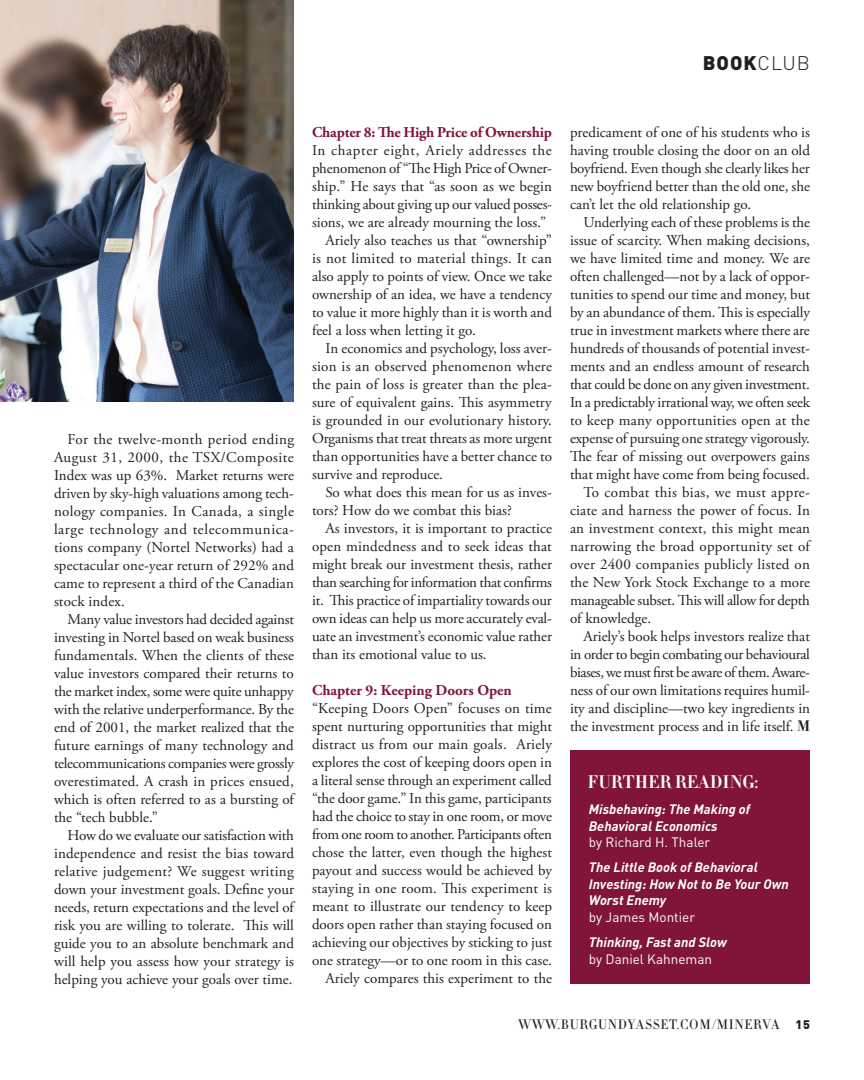
<style>
.page{position:relative;width:864px;height:1080px;background:#fff}
.page>*{position:absolute;margin:0;border:0;box-sizing:border-box;transform-origin:0 0}
.t1{font:900 19.5px "DIN";color:#231f20}
.t2{font:18px "Didot HTF B11 Bold";color:#fff}
.Body_Copy{font:15px/18px "Adobe Garamond Pro";color:#231f20;text-align:justify}
.Body_Copy-2{font:700 15px "Adobe Garamond Pro";letter-spacing:-.01em;color:#801539}
.t3{font:italic 700 13.5px/16.5px "DINOT";color:#fff}
.t4{font:13.5px "Didot HTF L06 Light";letter-spacing:.05em;color:#231f20}
.s1{font-weight:300}
.s2{font-family:"Didot HTF B06 Bold"}
.s3{font-weight:400;font-style:normal}
.s4{font-family:"DIN";font-weight:900;font-size:12.3px}
</style>
<div class="page">
<div style="left:570px;top:751px;width:240px;height:233px;background:#801539"></div>
<img style="left:0;top:0;width:294px;height:402px">
<p class="t1" style="left:703px;top:50px;width:109px">BOOK<span class="s1">CLUB</span></p>
<p class="Body_Copy" style="left:54px;top:430px;width:242px;text-indent:14px">For the twelve-month period ending August 31, 2000, the TSX/Composite Index was up 63%. Market returns were driven by sky-high valuations among tech&shy;nology companies. In Canada, a single large technology and telecommunica&shy;tions company (Nortel Networks) had a spectacular one-year return of 292% and came to represent a third of the Canadian stock index.</p>
<p class="Body_Copy" style="left:54px;top:610px;width:242px;text-indent:14px">Many value investors had decided against investing in Nortel based on weak business fundamentals. When the clients of these value investors compared their returns to the market index, some were quite unhappy with the relative underperformance. By the end of 2001, the market realized that the future earnings of many technology and telecommunications companies were grossly overestimated. A crash in prices ensued, which is often referred to as a bursting of the “tech bubble.”</p>
<p class="Body_Copy" style="left:54px;top:826px;width:242px;text-indent:14px">How do we evaluate our satisfaction with independence and resist the bias toward relative judgement? We suggest writing down your investment goals. Define your needs, return expectations and the level of risk you are willing to tolerate. This will guide you to an absolute benchmark and will help you assess how your strategy is helping you achieve your goals over time.</p>
<p class="Body_Copy-2" style="left:312px;top:123px;width:242px">Chapter 8: The High Price of Ownership</p>
<p class="Body_Copy" style="left:312px;top:142px;width:242px">In chapter eight, Ariely addresses the phenomenon of “The High Price of Owner&shy;ship.” He says that “as soon as we begin thinking about giving up our valued posses&shy;sions, we are already mourning the loss.”</p>
<p class="Body_Copy" style="left:312px;top:232px;width:242px;text-indent:14px">Ariely also teaches us that “ownership” is not limited to material things. It can also apply to points of view. Once we take ownership of an idea, we have a tendency to value it more highly than it is worth and feel a loss when letting it go.</p>
<p class="Body_Copy" style="left:312px;top:340px;width:242px;text-indent:14px">In economics and psychology, loss aver&shy;sion is an observed phenomenon where the pain of loss is greater than the plea&shy;sure of equivalent gains. This asymmetry is grounded in our evolutionary history.<br>Organisms that treat threats as more urgent than opportunities have a better chance to survive and reproduce.</p>
<p class="Body_Copy" style="left:312px;top:484px;width:242px;text-indent:14px">So what does this mean for us as inves&shy;tors? How do we combat this bias?</p>
<p class="Body_Copy" style="left:312px;top:520px;width:242px;text-indent:14px">As investors, it is important to practice open mindedness and to seek ideas that might break our investment thesis, rather than searching for information that confirms it. This practice of impartiality towards our own ideas can help us more accurately eval&shy;uate an investment’s economic value rather than its emotional value to us.</p>
<p class="Body_Copy-2" style="left:312px;top:681px;width:201px">Chapter 9: Keeping Doors Open</p>
<p class="Body_Copy" style="left:312px;top:700px;width:242px">“Keeping Doors Open” focuses on time spent nurturing opportunities that might distract us from our main goals. Ariely explores the cost of keeping doors open in a literal sense through an experiment called “the door game.” In this game, participants had the choice to stay in one room, or move from one room to another. Participants often chose the latter, even though the highest payout and success would be achieved by staying in one room. This experiment is meant to illustrate our tendency to keep doors open rather than staying focused on achieving our objectives by sticking to just one strategy—or to one room in this case.</p>
<p class="Body_Copy" style="left:326px;top:970px;width:228px">Ariely compares this experiment to the</p>
<p class="Body_Copy" style="left:570px;top:124px;width:242px">predicament of one of his students who is having trouble closing the door on an old boyfriend. Even though she clearly likes her new boyfriend better than the old one, she can’t let the old relationship go.</p>
<p class="Body_Copy" style="left:570px;top:214px;width:242px;text-indent:14px">Underlying each of these problems is the issue of scarcity. When making decisions, we have limited time and money. We are often challenged—not by a lack of oppor&shy;tunities to spend our time and money, but by an abundance of them. This is especially true in investment markets where there are hundreds of thousands of potential invest&shy;ments and an endless amount of research that could be done on any given investment.<br>In a predictably irrational way, we often seek to keep many opportunities open at the expense of pursuing one strategy vigorously.<br>The fear of missing out overpowers gains that might have come from being focused.</p>
<p class="Body_Copy" style="left:570px;top:484px;width:242px;text-indent:14px">To combat this bias, we must appre&shy;ciate and harness the power of focus. In an investment context, this might mean narrowing the broad opportunity set of over 2400 companies publicly listed on the New York Stock Exchange to a more manageable subset. This will allow for depth of knowledge.</p>
<p class="Body_Copy" style="left:570px;top:628px;width:242px;text-indent:14px">Ariely’s book helps investors realize that in order to begin combating our behavioural biases, we must first be aware of them. Aware&shy;ness of our own limitations requires humil&shy;ity and discipline—two key ingredients in the investment process and in life itself. <span class="s2">M</span></p>
<p class="t2" style="left:588px;top:771px;width:172px">FURTHER READING:</p>
<p class="t3" style="left:589px;top:801px;width:163px">Misbehaving: The Making of<br>Behavioral Economics<br><span class="s3">by Richard H. Thaler</span></p>
<p class="t3" style="left:589px;top:859px;width:201px">The Little Book of Behavioral<br>Investing: How Not to Be Your Own<br>Worst Enemy<br><span class="s3">by James Montier</span></p>
<p class="t3" style="left:589px;top:934px;width:139px">Thinking, Fast and Slow <span class="s3">by Daniel Kahneman</span></p>
<p class="t4" style="left:518px;top:1016px;width:293px">WWW.BURGUNDYASSET.COM/MINERVA <span class="s4">15</span></p>
</div>
